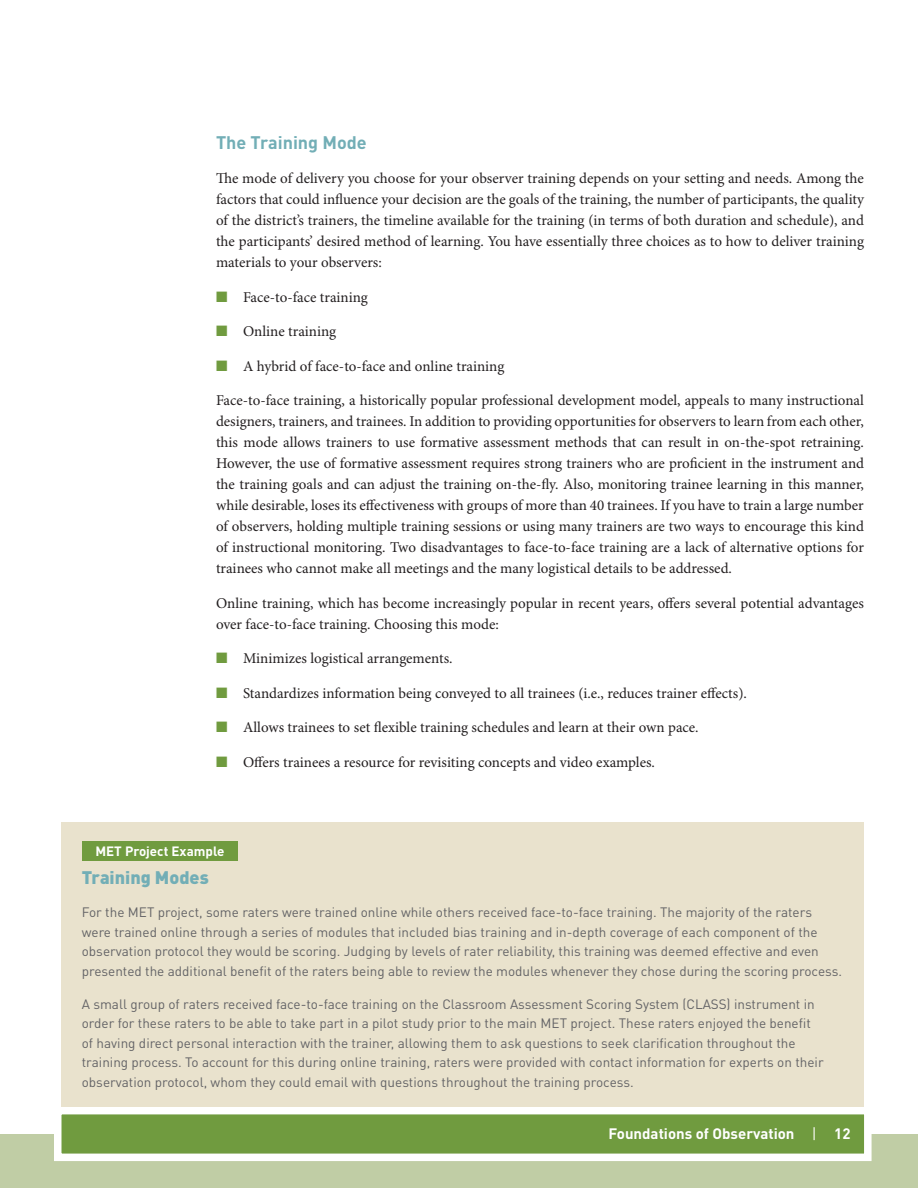
<style>
.page{position:relative;width:918px;height:1188px;background:#fff}
.page>*{position:absolute;margin:0;border:0;box-sizing:border-box;transform-origin:0 0}
.head_C{font:700 18px "DINOT";color:#72aeb6}
.Sidebar_head{font:900 18px "DINOT";color:#72aeb6}
.body{font:15px/21px "Minion Pro";color:#231f20;text-align:justify}
.t1{font:700 15px "DINOT";color:#fff}
.Sidebar_text{font:13.5px/19.5px "DINOT";color:#636366}
.body-2{font:700 13.35px "DINOT";color:#fff}
.s1{color:#709b3f}
.s2{font-weight:400}
</style>
<div class="page">
<div style="left:0;top:1134px;width:918px;height:54px;background:#c0cda5"></div>
<svg style="left:54px;top:1103px;width:818px;height:58px;background:#99b776"></svg>
<div style="left:62px;top:822px;width:802px;height:285px;background:#e9e2cd"></div>
<div style="left:82px;top:841px;width:156px;height:20px;background:#709b3f"></div>
<p class="head_C" style="left:216px;top:130px;width:152px">The Training Mode</p>
<p class="body" style="left:216px;top:169px;width:650px">The mode of delivery you choose for your observer training depends on your setting and needs. Among the factors that could influence your decision are the goals of the training, the number of participants, the quality of the district’s trainers, the timeline available for the training (in terms of both duration and schedule), and the participants’ desired method of learning. You have essentially three choices as to how to deliver training materials to your observers:</p>
<p class="body" style="left:216px;top:287px;width:153px"><span class="s1">■</span> Face-to-face training</p>
<p class="body" style="left:216px;top:322px;width:122px"><span class="s1">■</span> Online training</p>
<p class="body" style="left:216px;top:356px;width:290px"><span class="s1">■</span> A hybrid of face-to-face and online training</p>
<p class="body" style="left:216px;top:391px;width:650px">Face-to-face training, a historically popular professional development model, appeals to many instructional designers, trainers, and trainees. In addition to providing opportunities for observers to learn from each other, this mode allows trainers to use formative assessment methods that can result in on-the-spot retraining.<br>However, the use of formative assessment requires strong trainers who are proficient in the instrument and the training goals and can adjust the training on-the-fly. Also, monitoring trainee learning in this manner, while desirable, loses its effectiveness with groups of more than 40 trainees. If you have to train a large number of observers, holding multiple training sessions or using many trainers are two ways to encourage this kind of instructional monitoring. Two disadvantages to face-to-face training are a lack of alternative options for trainees who cannot make all meetings and the many logistical details to be addressed.</p>
<p class="body" style="left:216px;top:593px;width:649px">Online training, which has become increasingly popular in recent years, offers several potential advantages over face-to-face training. Choosing this mode:</p>
<p class="body" style="left:216px;top:649px;width:238px"><span class="s1">■</span> Minimizes logistical arrangements.</p>
<p class="body" style="left:216px;top:683px;width:532px"><span class="s1">■</span> Standardizes information being conveyed to all trainees (i.e., reduces trainer effects).</p>
<p class="body" style="left:216px;top:718px;width:484px"><span class="s1">■</span> Allows trainees to set flexible training schedules and learn at their own pace.</p>
<p class="body" style="left:216px;top:752px;width:441px"><span class="s1">■</span> Offers trainees a resource for revisiting concepts and video examples.</p>
<p class="body-2" style="left:95px;top:842px;width:130px">MET Project Example</p>
<p class="Sidebar_head" style="left:82px;top:865px;width:128px">Training Modes</p>
<p class="Sidebar_text" style="left:82px;top:902px;width:762px">For the MET project, some raters were trained online while others received face-to-face training. The majority of the raters were trained online through a series of modules that included bias training and in-depth coverage of each component of the observation protocol they would be scoring. Judging by levels of rater reliability, this training was deemed effective and even presented the additional benefit of the raters being able to review the modules whenever they chose during the scoring process.</p>
<p class="Sidebar_text" style="left:82px;top:993px;width:743px">A small group of raters received face-to-face training on the Classroom Assessment Scoring System (CLASS) instrument in order for these raters to be able to take part in a pilot study prior to the main MET project. These raters enjoyed the benefit of having direct personal interaction with the trainer, allowing them to ask questions to seek clarification throughout the training process. To account for this during online training, raters were provided with contact information for experts on their observation protocol, whom they could email with questions throughout the training process.</p>
<p class="t1" style="left:609px;top:1124px;width:244px">Foundations of Observation <span class="s2">|</span> 12</p>
</div>
